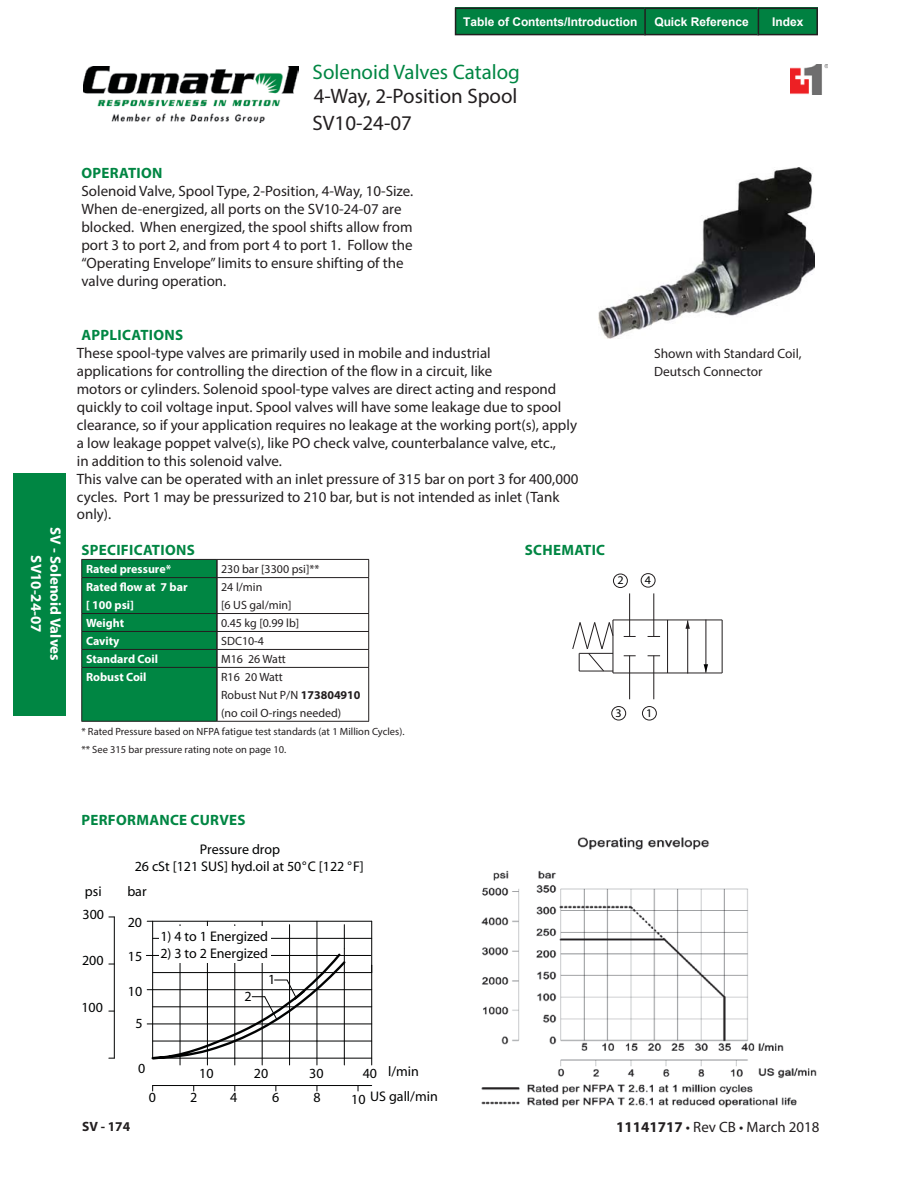
<style>
.page{position:relative;width:918px;height:1188px;background:#fff}
.page>*{position:absolute;margin:0;border:0;box-sizing:border-box;transform-origin:0 0}
.t1{font:21px "Myriad Pro";color:#231f20}
.t2{font:21px "Myriad Pro";color:#008643}
.t3{font:15px/18px "Myriad Pro";color:#231f20}
.t4{font:700 15px "Myriad Pro";letter-spacing:.02em;color:#008643}
.t5{font:700 15px "Myriad Pro";color:#fff}
.t6{font:13.95px/17px "Myriad";color:#010202}
.t7{font:13.5px/18px "Myriad Pro";color:#231f20}
.t8{font:700 13.5px "Myriad Pro";color:#231f20}
.t9{font:12px/18px "Myriad Pro";color:#231f20}
.t10{font:700 12px/18px "Myriad Pro";color:#fff}
.t11{font:700 12px "Arial";color:#fff}
.t12{font:11.85px "Myriad Ringers";color:#010202}
.t13{font:10.5px/18px "Myriad Pro";color:#231f20}
.s1{font-weight:700}
</style>
<div class="page">
<div style="left:13px;top:473px;width:53px;height:242px;background:#008643"></div>
<img style="left:83px;top:67px;width:215px;height:55px">
<img style="left:790px;top:65px;width:38px;height:30px">
<hr style="left:147px;top:989px;width:225px;height:1px;background:#010202">
<hr style="left:207px;top:921px;width:1px;height:144px;background:#010202">
<hr style="left:153px;top:1041px;width:219px;height:1px;background:#010202">
<hr style="left:153px;top:1007px;width:219px;height:1px;background:#010202">
<hr style="left:153px;top:972px;width:219px;height:1px;background:#010202">
<hr style="left:153px;top:938px;width:219px;height:1px;background:#010202">
<hr style="left:371px;top:921px;width:1px;height:44px;background:#010202">
<hr style="left:317px;top:921px;width:1px;height:120px;background:#010202">
<hr style="left:262px;top:921px;width:1px;height:144px;background:#010202">
<hr style="left:147px;top:1024px;width:225px;height:1px;background:#010202">
<hr style="left:147px;top:921px;width:225px;height:1px;background:#010202">
<hr style="left:114px;top:917px;width:1px;height:141px;background:#010202">
<hr style="left:152px;top:921px;width:1px;height:137px;background:#010202">
<hr style="left:153px;top:1058px;width:219px;height:1px;background:#010202">
<hr style="left:153px;top:1085px;width:219px;height:1px;background:#010202">
<hr style="left:371px;top:965px;width:1px;height:100px;background:#010202">
<hr style="left:146px;top:955px;width:225px;height:1px;background:#010202">
<svg style="left:150px;top:925px;width:198px;height:140px"></svg>
<div style="left:159px;top:926px;width:111px;height:37px;background:#fff"></div>
<hr style="left:722px;top:620px;width:1px;height:53px;background:#231f20">
<svg style="left:572px;top:622px;width:41px;height:50px"></svg>
<hr style="left:667px;top:620px;width:1px;height:53px;background:#231f20">
<hr style="left:613px;top:620px;width:1px;height:53px;background:#231f20">
<hr style="left:613px;top:673px;width:109px;height:1px;background:#231f20">
<hr style="left:613px;top:620px;width:109px;height:1px;background:#231f20">
<hr style="left:654px;top:593px;width:1px;height:44px;background:#231f20">
<hr style="left:654px;top:656px;width:1px;height:43px;background:#231f20">
<div style="left:641px;top:573px;width:14px;height:14px;border:1px solid #231f20;border-radius:50%"></div>
<div style="left:613px;top:574px;width:15px;height:14px;border:1px solid #231f20;border-radius:50%"></div>
<div style="left:642px;top:706px;width:15px;height:14px;border:1px solid #231f20;border-radius:50%"></div>
<div style="left:612px;top:706px;width:14px;height:14px;border:1px solid #231f20;border-radius:50%"></div>
<hr style="left:629px;top:593px;width:1px;height:44px;background:#231f20">
<hr style="left:629px;top:656px;width:1px;height:43px;background:#231f20">
<hr style="left:706px;top:620px;width:1px;height:53px;background:#231f20">
<svg style="left:704px;top:664px;width:4px;height:9px"></svg>
<hr style="left:687px;top:620px;width:1px;height:53px;background:#231f20">
<svg style="left:685px;top:620px;width:5px;height:9px"></svg>
<svg style="left:648px;top:656px;width:12px;height:1px"></svg>
<svg style="left:624px;top:656px;width:12px;height:1px"></svg>
<hr style="left:217px;top:559px;width:152px;height:1px;background:#231f20">
<svg style="left:368px;top:560px;width:1px;height:17px"></svg>
<hr style="left:217px;top:577px;width:152px;height:1px;background:#231f20">
<hr style="left:368px;top:578px;width:1px;height:35px;background:#231f20">
<hr style="left:217px;top:613px;width:152px;height:1px;background:#231f20">
<hr style="left:217px;top:631px;width:152px;height:1px;background:#231f20">
<hr style="left:217px;top:649px;width:152px;height:1px;background:#231f20">
<svg style="left:368px;top:614px;width:1px;height:53px"></svg>
<hr style="left:217px;top:667px;width:152px;height:1px;background:#231f20">
<hr style="left:368px;top:668px;width:1px;height:53px;background:#231f20">
<hr style="left:217px;top:721px;width:152px;height:1px;background:#231f20">
<svg style="left:81px;top:559px;width:137px;height:162px;background:#028141"></svg>
<hr style="left:81px;top:667px;width:136px;height:1px;background:#231f20">
<hr style="left:81px;top:668px;width:1px;height:53px;background:#231f20">
<hr style="left:81px;top:721px;width:136px;height:1px;background:#231f20">
<img style="left:481px;top:837px;width:336px;height:271px">
<img style="left:598px;top:167px;width:217px;height:171px">
<div style="left:455px;top:8px;width:191px;height:27px;background:#008141"></div>
<div style="left:455px;top:8px;width:191px;height:27px;border:1px solid #231f20"></div>
<div style="left:644px;top:8px;width:115px;height:27px;background:#008141"></div>
<div style="left:644px;top:8px;width:115px;height:27px;border:1px solid #231f20"></div>
<div style="left:758px;top:8px;width:60px;height:27px;background:#008141"></div>
<div style="left:758px;top:8px;width:60px;height:27px;border:1px solid #231f20"></div>
<p class="t11" style="left:463px;top:15px;width:176px">Table of Contents/Introduction</p>
<p class="t11" style="left:654px;top:15px;width:96px">Quick Reference</p>
<p class="t11" style="left:772px;top:15px;width:33px">Index</p>
<h1 class="t2" style="left:313px;top:64px;width:209px">Solenoid Valves Catalog</h1>
<h1 class="t1" style="left:314px;top:88px;width:205px">4-Way, 2-Position Spool</h1>
<p class="t4" style="left:82px;top:167px;width:82px">OPERATION</p>
<h1 class="t1" style="left:313px;top:115px;width:101px">SV10-24-07</h1>
<p class="t3" style="left:81px;top:183px;width:333px">Solenoid Valve, Spool Type, 2-Position, 4-Way, 10-Size.<br>When de-energized, all ports on the SV10-24-07 are blocked. When energized, the spool shifts allow from port 3 to port 2, and from port 4 to port 1. Follow the “Operating Envelope” limits to ensure shifting of the valve during operation.</p>
<p class="t5" style="left:42px;top:555px;width:79px;rotate:90deg">SV10-24-07</p>
<p class="t5" style="left:61px;top:527px;width:135px;rotate:90deg">SV - Solenoid Valves</p>
<p class="t4" style="left:82px;top:329px;width:103px">APPLICATIONS</p>
<p class="t3" style="left:77px;top:345px;width:503px">These spool-type valves are primarily used in mobile and industrial<br>applications for controlling the direction of the flow in a circuit, like<br>motors or cylinders. Solenoid spool-type valves are direct acting and respond quickly to coil voltage input. Spool valves will have some leakage due to spool clearance, so if your application requires no leakage at the working port(s), apply a low leakage poppet valve(s), like PO check valve, counterbalance valve, etc.,<br>in addition to this solenoid valve.<br>This valve can be operated with an inlet pressure of 315 bar on port 3 for 400,000 cycles. Port 1 may be pressurized to 210 bar, but is not intended as inlet (Tank only).</p>
<p class="t7" style="left:654px;top:345px;width:149px">Shown with Standard Coil,<br>Deutsch Connector</p>
<p class="t4" style="left:82px;top:545px;width:115px">SPECIFICATIONS</p>
<p class="t4" style="left:525px;top:545px;width:82px">SCHEMATIC</p>
<p class="t10" style="left:86px;top:561px;width:87px">Rated pressure*</p>
<p class="t9" style="left:221px;top:561px;width:100px">230 bar [3300 psi]**</p>
<p class="t10" style="left:86px;top:579px;width:103px">Rated flow at 7 bar [ 100 psi]</p>
<p class="t9" style="left:221px;top:579px;width:72px">24 l/min<br>[6 US gal/min]</p>
<p class="t10" style="left:86px;top:615px;width:40px">Weight</p>
<p class="t9" style="left:221px;top:615px;width:80px">0.45 kg [0.99 lb]</p>
<p class="t10" style="left:86px;top:633px;width:35px">Cavity</p>
<p class="t9" style="left:221px;top:633px;width:44px">SDC10-4</p>
<p class="t10" style="left:86px;top:651px;width:74px">Standard Coil</p>
<p class="t9" style="left:221px;top:651px;width:66px">M16 26 Watt</p>
<p class="t10" style="left:86px;top:669px;width:62px">Robust Coil</p>
<p class="t9" style="left:221px;top:669px;width:141px">R16 20 Watt<br>Robust Nut P/N <span class="s1">173804910 </span>(no coil O-rings needed)</p>
<p class="t13" style="left:81px;top:723px;width:325px">* Rated Pressure based on NFPA fatigue test standards (at 1 Million Cycles). ** See 315 bar pressure rating note on page 10.</p>
<p class="t12" style="left:618px;top:573px;width:8px">2</p>
<p class="t12" style="left:645px;top:573px;width:8px">4</p>
<p class="t12" style="left:616px;top:706px;width:8px">3</p>
<p class="t12" style="left:646px;top:706px;width:8px">1</p>
<p class="t4" style="left:82px;top:814px;width:166px">PERFORMANCE CURVES</p>
<p class="t6" style="left:135px;top:842px;width:231px;text-indent:65px">Pressure drop<br>26 cSt [121 SUS] hyd.oil at 50°C [122 °F]</p>
<p class="t6" style="left:85px;top:884px;width:18px">psi</p>
<p class="t6" style="left:127px;top:884px;width:21px">bar</p>
<p class="t6" style="left:83px;top:907px;width:23px">300</p>
<p class="t6" style="left:82px;top:953px;width:23px">200</p>
<p class="t6" style="left:81px;top:1000px;width:23px">100</p>
<p class="t6" style="left:128px;top:915px;width:16px">20</p>
<p class="t6" style="left:128px;top:949px;width:16px">15</p>
<p class="t6" style="left:128px;top:984px;width:16px">10</p>
<p class="t6" style="left:135px;top:1016px;width:9px">5</p>
<p class="t6" style="left:138px;top:1061px;width:9px">0</p>
<p class="t6" style="left:160px;top:929px;width:109px">1) 4 to 1 Energized</p>
<p class="t6" style="left:160px;top:946px;width:109px">2) 3 to 2 Energized</p>
<p class="t6" style="left:245px;top:989px;width:9px">2</p>
<p class="t6" style="left:268px;top:972px;width:9px">1</p>
<p class="t6" style="left:199px;top:1066px;width:16px">10</p>
<p class="t6" style="left:254px;top:1066px;width:16px">20</p>
<p class="t6" style="left:309px;top:1066px;width:16px">30</p>
<p class="t6" style="left:363px;top:1066px;width:16px">40</p>
<p class="t6" style="left:388px;top:1064px;width:32px">l/min</p>
<p class="t6" style="left:149px;top:1090px;width:9px">0</p>
<p class="t6" style="left:190px;top:1090px;width:9px">2</p>
<p class="t6" style="left:230px;top:1090px;width:9px">4</p>
<p class="t6" style="left:272px;top:1090px;width:9px">6</p>
<p class="t6" style="left:314px;top:1090px;width:9px">8</p>
<p class="t6" style="left:351px;top:1089px;width:88px">10 US gall/min</p>
<p class="t8" style="left:82px;top:1122px;width:50px">SV - 174</p>
<p class="t3" style="left:616px;top:1119px;width:205px"><span class="s1">11141717</span> • Rev CB • March 2018</p>
</div>
